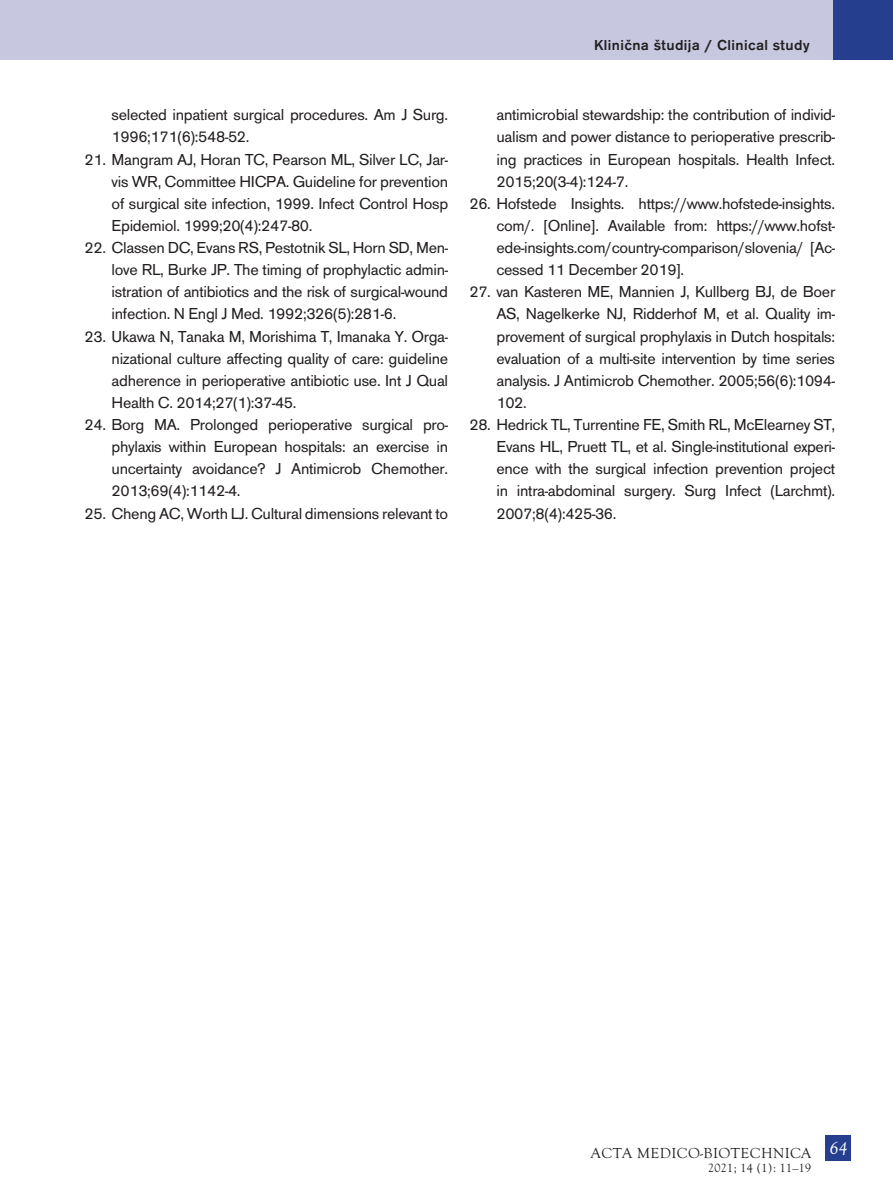
<style>
.page{position:relative;width:893px;height:1191px;background:#fff}
.page>*{position:absolute;margin:0;border:0;box-sizing:border-box;transform-origin:0 0}
.t1{font:16.5px/22px "Accius TCE";letter-spacing:-.02em;color:#231f20;text-align:justify}
.t2{font:500 15px "Accius TCE";letter-spacing:.025em;color:#231f20}
.t3{font:15px "Goudy Old Sty TCE";letter-spacing:.025em;color:#231f20}
.NOGA_letnik_LEVA{font:12px "MM Goudy";letter-spacing:.025em;color:#231f20}
</style>
<div class="page">
<div style="left:825px;top:1135px;width:26px;height:26px;background:#253f8e"></div>
<div style="left:0;top:0;width:833px;height:60px;background:#c7c7e0"></div>
<div style="left:833px;top:0;width:60px;height:60px;background:#253f8e"></div>
<p class="t2" style="left:594px;top:36px;width:217px">Klinična študija / Clinical study</p>
<p class="t1" style="left:112px;top:104px;width:338px">selected inpatient surgical procedures. Am J Surg.<br>1996;171(6):548-52.</p>
<p class="t1" style="left:112px;top:148px;width:338px;text-indent:-27px">21. Mangram AJ, Horan TC, Pearson ML, Silver LC, Jar&shy;vis WR, Committee HICPA. Guideline for prevention of surgical site infection, 1999. Infect Control Hosp Epidemiol. 1999;20(4):247-80.</p>
<p class="t1" style="left:112px;top:237px;width:338px;text-indent:-27px">22. Classen DC, Evans RS, Pestotnik SL, Horn SD, Men&shy;love RL, Burke JP. The timing of prophylactic admin&shy;istration of antibiotics and the risk of surgical-wound infection. N Engl J Med. 1992;326(5):281-6.</p>
<p class="t1" style="left:112px;top:325px;width:338px;text-indent:-27px">23. Ukawa N, Tanaka M, Morishima T, Imanaka Y. Orga&shy;nizational culture affecting quality of care: guideline adherence in perioperative antibiotic use. Int J Qual Health C. 2014;27(1):37-45.</p>
<p class="t1" style="left:112px;top:414px;width:338px;text-indent:-27px">24. Borg MA. Prolonged perioperative surgical pro&shy;phylaxis within European hospitals: an exercise in uncertainty avoidance? J Antimicrob Chemother.<br>2013;69(4):1142-4.</p>
<p class="t1" style="left:85px;top:502px;width:365px">25. Cheng AC, Worth LJ. Cultural dimensions relevant to</p>
<p class="t1" style="left:496px;top:104px;width:340px">antimicrobial stewardship: the contribution of individ&shy;ualism and power distance to perioperative prescrib&shy;ing practices in European hospitals. Health Infect.<br>2015;20(3-4):124-7.</p>
<p class="t1" style="left:496px;top:193px;width:340px;text-indent:-27px">26. Hofstede Insights. https://www.hofstede-insights. com/. [Online]. Available from: https://www.hofst&shy;ede-insights.com/country-comparison/slovenia/ [Ac&shy;cessed 11 December 2019].</p>
<p class="t1" style="left:496px;top:281px;width:340px;text-indent:-27px">27. van Kasteren ME, Mannien J, Kullberg BJ, de Boer AS, Nagelkerke NJ, Ridderhof M, et al. Quality im&shy;provement of surgical prophylaxis in Dutch hospitals: evaluation of a multi-site intervention by time series analysis. J Antimicrob Chemother. 2005;56(6):1094- 102.</p>
<p class="t1" style="left:496px;top:414px;width:340px;text-indent:-27px">28. Hedrick TL, Turrentine FE, Smith RL, McElearney ST, Evans HL, Pruett TL, et al. Single-institutional experi&shy;ence with the surgical infection prevention project in intra-abdominal surgery. Surg Infect (Larchmt).<br>2007;8(4):425-36.</p>
<p class="t3" style="left:591px;top:1144px;width:258px">ACTA MEDICO-BIOTECHNICA <sup>64</sup></p>
<p class="NOGA_letnik_LEVA" style="left:708px;top:1160px;width:105px">2021; 14 (1): 11–19</p>
</div>
